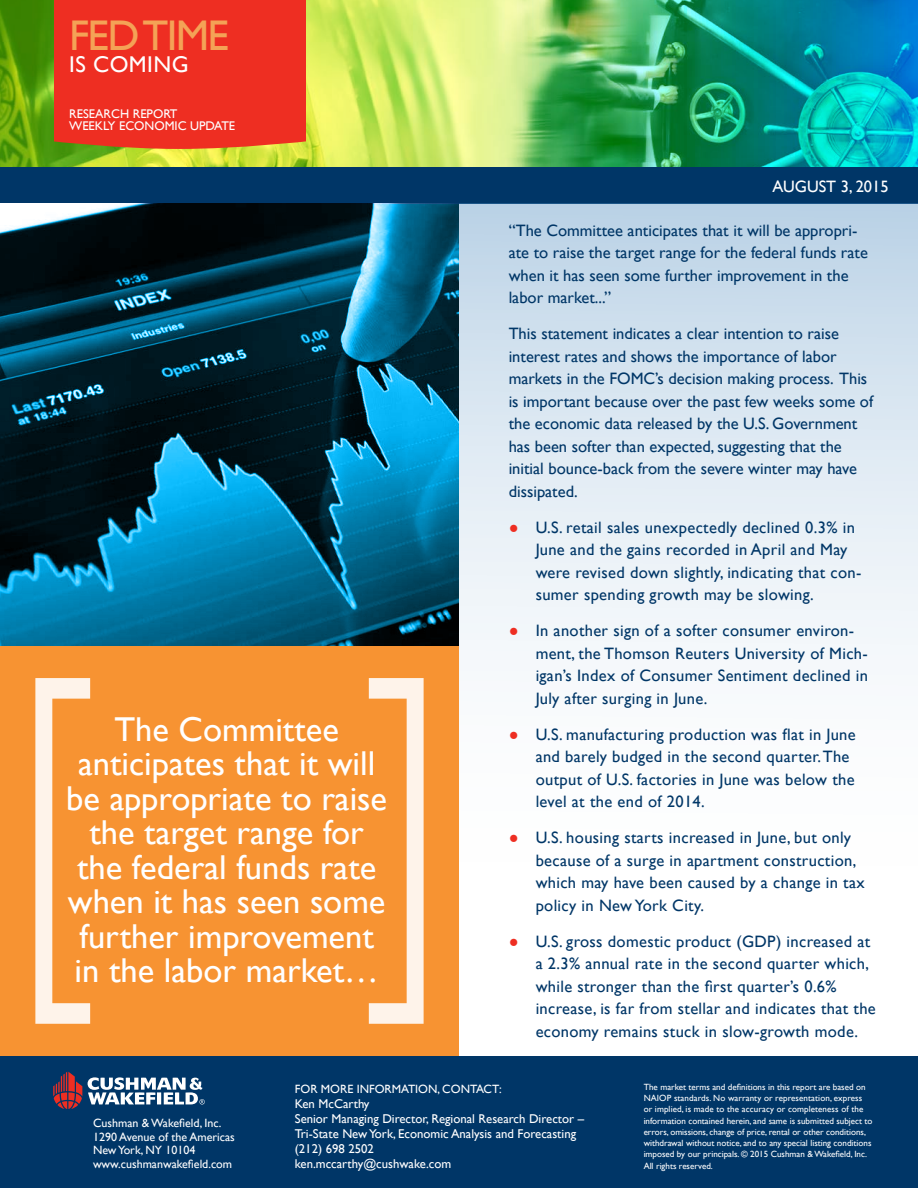
<style>
.page{position:relative;width:918px;height:1188px;background:#fff}
.page>*{position:absolute;margin:0;border:0;box-sizing:border-box;transform-origin:0 0}
.t1{font:42.9px "Gill Sansfor CW";letter-spacing:-.04em;color:#f4a256}
.t2{font:34.5px/34.5px "Gill Sansfor CW";color:#fff;text-align:center}
.t3{font:22.8px "Gill Sansfor CW";letter-spacing:.02em;color:#fff}
.t4{font:16.5px/22.5px "Gill Sansfor CW";letter-spacing:.02em;color:#003667}
.t5{font:16.5px/22.5px "Gill Sansfor CW";color:#003667}
.t6{font:16.5px "Gill Sansfor CW";color:#fff}
.t7{font:12.75px/15px "Gill Sansfor CW";color:#fff}
.t8{font:12.6px/11.7px "Gill Sansfor CW";color:#fff}
.t9{font:12px/13.5px "Gill Sansfor CW";color:#fff}
.t10{font:9px/11.2px "Gill Sansfor CW";color:#fff}
.s1{color:#ee2e22}
</style>
<div class="page">
<img style="left:0;top:0;width:918px;height:167px">
<div style="left:0;top:167px;width:918px;height:37px;background:#003667"></div>
<div style="left:0;top:1056px;width:918px;height:132px;background:#003667"></div>
<div style="left:54px;top:0;width:252px;height:149px;background:#ee2e22"></div>
<svg style="left:53px;top:1072px;width:29px;height:37px"></svg>
<svg style="left:88px;top:1077px;width:117px;height:28px"></svg>
<div style="left:459px;top:204px;width:459px;height:852px;background:linear-gradient(to bottom,#c8dbeb,#fff)"></div>
<div style="left:0;top:646px;width:459px;height:410px;background:#f79332"></div>
<svg style="left:35px;top:678px;width:55px;height:346px"></svg>
<svg style="left:369px;top:678px;width:55px;height:346px"></svg>
<img style="left:1px;top:204px;width:458px;height:442px">
<h1 class="t1" style="left:69px;top:6px;width:161px">FED TIME</h1>
<h3 class="t3" style="left:69px;top:49px;width:121px">IS COMING</h3>
<p class="t8" style="left:69px;top:108px;width:168px">RESEARCH REPORT<br>WEEKLY ECONOMIC UPDATE</p>
<p class="t2" style="left:66px;top:711px;width:322px">The Committee anticipates that it will be appropriate to raise the target range for the federal funds rate when it has seen some further improvement in the labor market…</p>
<p class="t6" style="left:773px;top:175px;width:118px">AUGUST 3, 2015</p>
<p class="t5" style="left:509px;top:219px;width:361px">“The Committee anticipates that it will be appropri&shy;ate to raise the target range for the federal funds rate when it has seen some further improvement in the labor market...”</p>
<p class="t5" style="left:509px;top:322px;width:366px">This statement indicates a clear intention to raise interest rates and shows the importance of labor markets in the FOMC’s decision making process. This is important because over the past few weeks some of the economic data released by the U.S. Government has been softer than expected, suggesting that the initial bounce-back from the severe winter may have dissipated.</p>
<p class="t4" style="left:536px;top:516px;width:327px;text-indent:-27px"><span class="s1">●</span> U.S. retail sales unexpectedly declined 0.3% in June and the gains recorded in April and May were revised down slightly, indicating that con&shy;sumer spending growth may be slowing.</p>
<p class="t4" style="left:536px;top:619px;width:334px;text-indent:-27px"><span class="s1">●</span> In another sign of a softer consumer environ&shy;ment, the Thomson Reuters University of Mich&shy;igan’s Index of Consumer Sentiment declined in July after surging in June.</p>
<p class="t4" style="left:536px;top:723px;width:322px;text-indent:-27px"><span class="s1">●</span> U.S. manufacturing production was flat in June and barely budged in the second quarter. The output of U.S. factories in June was below the level at the end of 2014.</p>
<p class="t4" style="left:536px;top:826px;width:331px;text-indent:-27px"><span class="s1">●</span> U.S. housing starts increased in June, but only because of a surge in apartment construction, which may have been caused by a change in tax policy in New York City.</p>
<p class="t4" style="left:536px;top:930px;width:342px;text-indent:-27px"><span class="s1">●</span> U.S. gross domestic product (GDP) increased at a 2.3% annual rate in the second quarter which, while stronger than the first quarter’s 0.6% increase, is far from stellar and indicates that the economy remains stuck in slow-growth mode.</p>
<p class="t9" style="left:93px;top:1116px;width:143px">Cushman &amp; Wakefield, Inc.<br>1290 Avenue of the Americas<br>New York, NY 10104 www.cushmanwakefield.com</p>
<p class="t9" style="left:295px;top:1082px;width:208px">FOR MORE INFORMATION, CONTACT:</p>
<p class="t7" style="left:295px;top:1096px;width:291px">Ken McCarthy<br>Senior Managing Director, Regional Research Director – Tri-State New York, Economic Analysis and Forecasting (212) 698 2502<br>ken.mccarthy@cushwake.com</p>
<p class="t10" style="left:644px;top:1081px;width:230px">The market terms and definitions in this report are based on NAIOP standards. No warranty or representation, express or implied, is made to the accuracy or completeness of the information contained herein, and same is submitted subject to errors, omissions, change of price, rental or other conditions, withdrawal without notice, and to any special listing conditions imposed by our principals. © 2015 Cushman &amp; Wakefield, Inc.<br>All rights reserved.</p>
</div>
